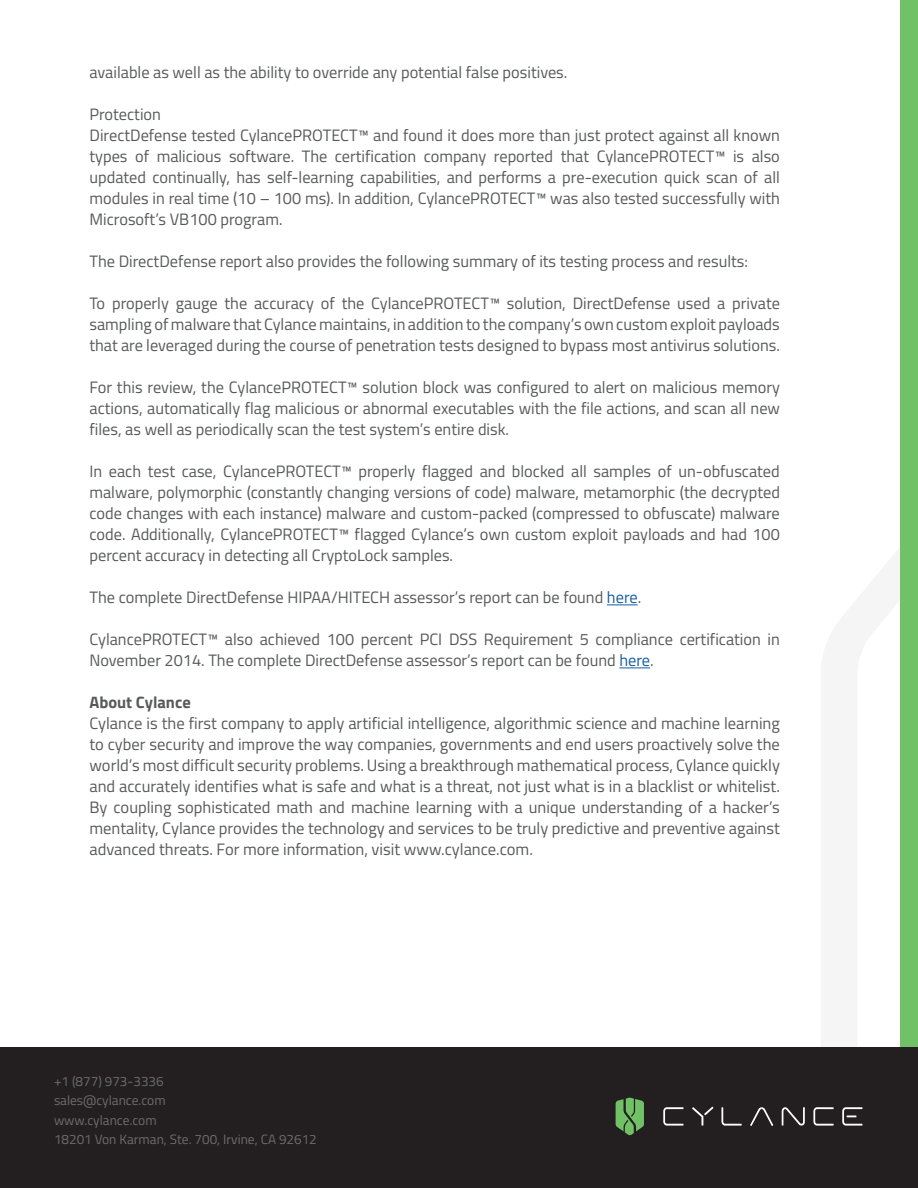
<style>
.page{position:relative;width:918px;height:1188px;background:#fff}
.page>*{position:absolute;margin:0;border:0;box-sizing:border-box;transform-origin:0 0}
.t1{font:16.5px/21px "Titillium";color:#585959;text-align:justify}
.t2{font:700 16.5px "Titillium";color:#585959}
.t3{font:13.5px "Titillium";color:#6b6c6c}
.s1{color:#175d9e}
</style>
<div class="page">
<div style="left:900px;top:0;width:18px;height:1188px;background:#71c167"></div>
<div style="left:0;top:1048px;width:918px;height:140px;background:#231f20"></div>
<svg style="left:782px;top:1107px;width:23px;height:19px"></svg>
<svg style="left:663px;top:1107px;width:21px;height:19px"></svg>
<svg style="left:721px;top:1107px;width:21px;height:19px"></svg>
<svg style="left:813px;top:1107px;width:21px;height:19px"></svg>
<svg style="left:842px;top:1107px;width:20px;height:19px"></svg>
<svg style="left:616px;top:1098px;width:28px;height:37px"></svg>
<svg style="left:692px;top:1107px;width:21px;height:19px"></svg>
<svg style="left:750px;top:1107px;width:23px;height:19px"></svg>
<hr style="left:607px;top:605px;width:31px;height:1px;background:#175d9e">
<hr style="left:619px;top:668px;width:31px;height:1px;background:#175d9e">
<p class="t1" style="left:89px;top:61px;width:479px">available as well as the ability to override any potential false positives.</p>
<p class="t1" style="left:89px;top:103px;width:73px">Protection</p>
<p class="t1" style="left:89px;top:124px;width:692px">DirectDefense tested CylancePROTECT™ and found it does more than just protect against all known types of malicious software. The certification company reported that CylancePROTECT™ is also updated continually, has self-learning capabilities, and performs a pre-execution quick scan of all modules in real time (10 – 100 ms). In addition, CylancePROTECT™ was also tested successfully with Microsoft’s VB100 program.</p>
<p class="t1" style="left:89px;top:250px;width:660px">The DirectDefense report also provides the following summary of its testing process and results:</p>
<p class="t1" style="left:89px;top:292px;width:692px">To properly gauge the accuracy of the CylancePROTECT™ solution, DirectDefense used a private sampling of malware that Cylance maintains, in addition to the company’s own custom exploit payloads that are leveraged during the course of penetration tests designed to bypass most antivirus solutions.</p>
<p class="t1" style="left:89px;top:376px;width:692px">For this review, the CylancePROTECT™ solution block was configured to alert on malicious memory actions, automatically flag malicious or abnormal executables with the file actions, and scan all new files, as well as periodically scan the test system’s entire disk.</p>
<p class="t1" style="left:89px;top:460px;width:692px">In each test case, CylancePROTECT™ properly flagged and blocked all samples of un-obfuscated malware, polymorphic (constantly changing versions of code) malware, metamorphic (the decrypted code changes with each instance) malware and custom-packed (compressed to obfuscate) malware code. Additionally, CylancePROTECT™ flagged Cylance’s own custom exploit payloads and had 100 percent accuracy in detecting all CryptoLock samples.</p>
<p class="t1" style="left:89px;top:586px;width:553px">The complete DirectDefense HIPAA/HITECH assessor’s report can be found <span class="s1">here</span>.</p>
<p class="t1" style="left:89px;top:628px;width:692px">CylancePROTECT™ also achieved 100 percent PCI DSS Requirement 5 compliance certification in<br>November 2014. The complete DirectDefense assessor’s report can be found <span class="s1">here</span>.</p>
<p class="t2" style="left:89px;top:690px;width:103px">About Cylance</p>
<p class="t1" style="left:89px;top:712px;width:692px">Cylance is the first company to apply artificial intelligence, algorithmic science and machine learning to cyber security and improve the way companies, governments and end users proactively solve the world’s most difficult security problems. Using a breakthrough mathematical process, Cylance quickly and accurately identifies what is safe and what is a threat, not just what is in a blacklist or whitelist.<br>By coupling sophisticated math and machine learning with a unique understanding of a hacker’s mentality, Cylance provides the technology and services to be truly predictive and preventive against advanced threats. For more information, visit www.cylance.com.</p>
<p class="t3" style="left:54px;top:1071px;width:111px">+1 (877) 973-3336</p>
<p class="t3" style="left:54px;top:1091px;width:113px">sales@cylance.com</p>
<p class="t3" style="left:54px;top:1110px;width:104px">www.cylance.com</p>
<p class="t3" style="left:54px;top:1130px;width:264px">18201 Von Karman, Ste. 700, Irvine, CA 92612</p>
</div>
